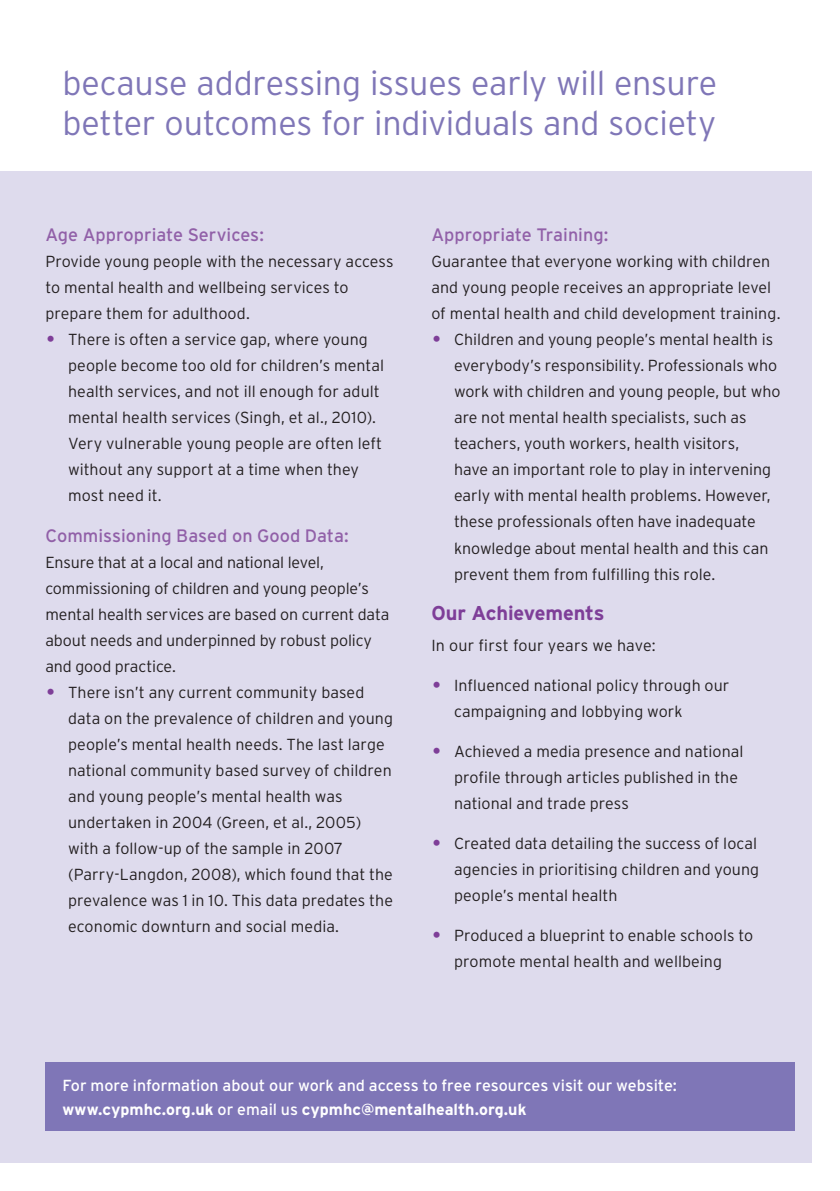
<style>
.page{position:relative;width:840px;height:1191px;background:#fff}
.page>*{position:absolute;margin:0;border:0;box-sizing:border-box;transform-origin:0 0}
.t1{font:300 34px/40px "Interstate";letter-spacing:-.01em;color:#7f76b7}
.t2{font:700 20px "Interstate";letter-spacing:-.005em;color:#7e3e98}
.t3{font:18px "Interstate";color:#9160a8}
.t4{font:300 16px/26px "Interstate";color:#231f20}
.t5{font:16px/24px "Interstate";letter-spacing:-.005em;color:#fff}
.s1{font-size:28px;color:#7e3e98}
.s2{font-weight:700}
</style>
<div class="page">
<div style="left:0;top:171px;width:811px;height:991px;background:#dedbed"></div>
<div style="left:45px;top:1062px;width:749px;height:68px;background:#7f76b7"></div>
<h1 class="t1" style="left:62px;top:62px;width:655px">because addressing issues early will ensure better outcomes for individuals and society</h1>
<p class="t3" style="left:45px;top:225px;width:220px">Age Appropriate Services:</p>
<p class="t4" style="left:45px;top:249px;width:349px">Provide young people with the necessary access to mental health and wellbeing services to prepare them for adulthood.</p>
<p class="t4" style="left:68px;top:327px;width:317px;text-indent:-23px"><span class="s1">•</span> There is often a service gap, where young people become too old for children’s mental health services, and not ill enough for adult mental health services (Singh, et al., 2010).<br>Very vulnerable young people are often left without any support at a time when they most need it.</p>
<p class="t3" style="left:45px;top:525px;width:304px">Commissioning Based on Good Data:</p>
<p class="t4" style="left:45px;top:549px;width:345px">Ensure that at a local and national level, commissioning of children and young people’s mental health services are based on current data about needs and underpinned by robust policy and good practice.</p>
<p class="t4" style="left:68px;top:679px;width:326px;text-indent:-23px"><span class="s1">•</span> There isn’t any current community based data on the prevalence of children and young people’s mental health needs. The last large national community based survey of children and young people’s mental health was undertaken in 2004 (Green, et al., 2005) with a follow-up of the sample in 2007 (Parry-Langdon, 2008), which found that the prevalence was 1 in 10. This data predates the economic downturn and social media.</p>
<p class="t3" style="left:431px;top:225px;width:178px">Appropriate Training:</p>
<p class="t4" style="left:431px;top:249px;width:350px">Guarantee that everyone working with children and young people receives an appropriate level of mental health and child development training.</p>
<p class="t4" style="left:454px;top:327px;width:328px;text-indent:-23px"><span class="s1">•</span> Children and young people’s mental health is everybody’s responsibility. Professionals who work with children and young people, but who are not mental health specialists, such as teachers, youth workers, health visitors,<br>have an important role to play in intervening early with mental health problems. However, these professionals often have inadequate knowledge about mental health and this can prevent them from fulfilling this role.</p>
<p class="t2" style="left:431px;top:601px;width:174px">Our Achievements</p>
<p class="t4" style="left:431px;top:632px;width:226px">In our first four years we have:</p>
<p class="t4" style="left:454px;top:672px;width:277px;text-indent:-23px"><span class="s1">•</span> Influenced national policy through our campaigning and lobbying work</p>
<p class="t4" style="left:454px;top:738px;width:291px;text-indent:-23px"><span class="s1">•</span> Achieved a media presence and national profile through articles published in the national and trade press</p>
<p class="t4" style="left:454px;top:830px;width:306px;text-indent:-23px"><span class="s1">•</span> Created data detailing the success of local agencies in prioritising children and young people’s mental health</p>
<p class="t4" style="left:431px;top:922px;width:323px;text-align:center"><span class="s1">•</span> Produced a blueprint to enable schools to promote mental health and wellbeing</p>
<p class="t5" style="left:62px;top:1073px;width:615px">For more information about our work and access to free resources visit our website: <span class="s2">www.cypmhc.org.uk</span> or email us <span class="s2">cypmhc@mentalhealth.org.uk</span></p>
</div>
